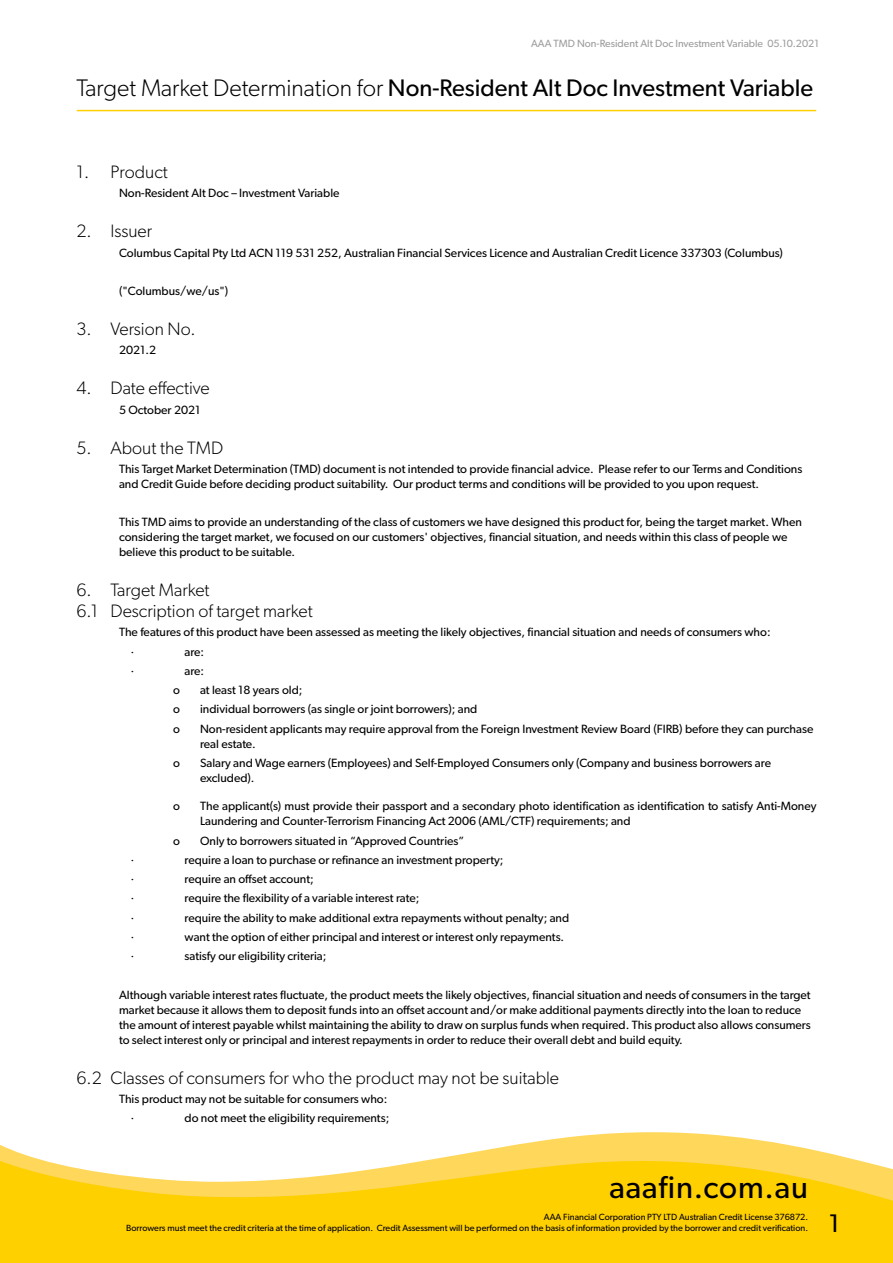
<style>
.page{position:relative;width:893px;height:1263px;background:#fff}
.page>*{position:absolute;margin:0;border:0;box-sizing:border-box;transform-origin:0 0}
.t1{font:31.5px "Gibson";letter-spacing:.025em;color:#000}
.t2{font:25.5px "Gibson";color:#000}
.Numbered_headings{font:24px "Gibson";color:#000}
.Numbered_headings-2{font:300 18px "Gibson";color:#000}
.List_Paragraph{font:12px/15px "Gibson";color:#000}
.t3{font:10.5px "Gibson";color:#9d9d9c}
.t4{font:9px/10.5px "Gibson";color:#000;text-align:right}
.s1{font-weight:300}
</style>
<div class="page">
<svg style="left:0;top:1132px;width:856px;height:28px"></svg>
<svg style="left:0;top:1160px;width:893px;height:103px;background:#fed31b"></svg>
<hr style="left:77px;top:110px;width:739px;height:1px;background:#ffd000">
<p class="t3" style="left:531px;top:37px;width:289px">AAA TMD Non-Resident Alt Doc Investment Variable 05.10.2021</p>
<p class="Numbered_headings" style="left:77px;top:73px;width:738px"><span class="s1">Target Market Determination for</span> Non-Resident Alt Doc Investment Variable</p>
<p class="Numbered_headings-2" style="left:77px;top:161px;width:93px">1. Product</p>
<p class="List_Paragraph" style="left:119px;top:186px;width:222px">Non-Resident Alt Doc – Investment Variable</p>
<p class="Numbered_headings-2" style="left:77px;top:220px;width:77px">2. Issuer</p>
<p class="List_Paragraph" style="left:119px;top:245px;width:665px">Columbus Capital Pty Ltd ACN 119 531 252, Australian Financial Services Licence and Australian Credit Licence 337303 (Columbus)</p>
<p class="List_Paragraph" style="left:119px;top:283px;width:111px">("Columbus/we/us")</p>
<p class="Numbered_headings-2" style="left:77px;top:318px;width:120px">3. Version No.</p>
<p class="List_Paragraph" style="left:119px;top:343px;width:38px">2021.2</p>
<p class="Numbered_headings-2" style="left:77px;top:377px;width:135px">4. Date effective</p>
<p class="List_Paragraph" style="left:119px;top:402px;width:83px">5 October 2021</p>
<p class="Numbered_headings-2" style="left:77px;top:437px;width:148px">5. About the TMD</p>
<p class="List_Paragraph" style="left:119px;top:461px;width:685px">This Target Market Determination (TMD) document is not intended to provide financial advice. Please refer to our Terms and Conditions and Credit Guide before deciding product suitability. Our product terms and conditions will be provided to you upon request.</p>
<p class="List_Paragraph" style="left:119px;top:515px;width:684px">This TMD aims to provide an understanding of the class of customers we have designed this product for, being the target market. When considering the target market, we focused on our customers' objectives, financial situation, and needs within this class of people we believe this product to be suitable.</p>
<p class="Numbered_headings-2" style="left:77px;top:579px;width:135px">6. Target Market</p>
<p class="Numbered_headings-2" style="left:77px;top:600px;width:238px">6.1 Description of target market</p>
<p class="List_Paragraph" style="left:119px;top:625px;width:653px">The features of this product have been assessed as meeting the likely objectives, financial situation and needs of consumers who:</p>
<p class="List_Paragraph" style="left:131px;top:644px;width:6px">·</p>
<p class="List_Paragraph" style="left:185px;top:644px;width:21px">are:</p>
<p class="List_Paragraph" style="left:131px;top:663px;width:6px">·</p>
<p class="List_Paragraph" style="left:185px;top:663px;width:21px">are:</p>
<p class="List_Paragraph" style="left:173px;top:682px;width:8px">o</p>
<p class="List_Paragraph" style="left:200px;top:682px;width:104px">at least 18 years old;</p>
<p class="List_Paragraph" style="left:173px;top:702px;width:8px">o</p>
<p class="List_Paragraph" style="left:200px;top:702px;width:279px">individual borrowers (as single or joint borrowers); and</p>
<p class="List_Paragraph" style="left:173px;top:721px;width:8px">o</p>
<p class="List_Paragraph" style="left:200px;top:721px;width:615px">Non-resident applicants may require approval from the Foreign Investment Review Board (FIRB) before they can purchase real estate.</p>
<p class="List_Paragraph" style="left:173px;top:755px;width:8px">o</p>
<p class="List_Paragraph" style="left:200px;top:755px;width:572px">Salary and Wage earners (Employees) and Self-Employed Consumers only (Company and business borrowers are excluded).</p>
<p class="List_Paragraph" style="left:173px;top:798px;width:8px">o</p>
<p class="List_Paragraph" style="left:200px;top:798px;width:618px">The applicant(s) must provide their passport and a secondary photo identification as identification to satisfy Anti-Money<br>Laundering and Counter-Terrorism Financing Act 2006 (AML/CTF) requirements; and</p>
<p class="List_Paragraph" style="left:173px;top:833px;width:8px">o</p>
<p class="List_Paragraph" style="left:200px;top:833px;width:266px">Only to borrowers situated in “Approved Countries”</p>
<p class="List_Paragraph" style="left:131px;top:852px;width:6px">·</p>
<p class="List_Paragraph" style="left:185px;top:852px;width:320px">require a loan to purchase or refinance an investment property;</p>
<p class="List_Paragraph" style="left:131px;top:871px;width:6px">·</p>
<p class="List_Paragraph" style="left:185px;top:871px;width:131px">require an offset account;</p>
<p class="List_Paragraph" style="left:131px;top:890px;width:6px">·</p>
<p class="List_Paragraph" style="left:185px;top:890px;width:236px">require the flexibility of a variable interest rate;</p>
<p class="List_Paragraph" style="left:131px;top:910px;width:6px">·</p>
<p class="List_Paragraph" style="left:185px;top:910px;width:386px">require the ability to make additional extra repayments without penalty; and</p>
<p class="List_Paragraph" style="left:131px;top:929px;width:6px">·</p>
<p class="List_Paragraph" style="left:185px;top:929px;width:381px">want the option of either principal and interest or interest only repayments.</p>
<p class="List_Paragraph" style="left:131px;top:948px;width:6px">·</p>
<p class="List_Paragraph" style="left:185px;top:948px;width:143px">satisfy our eligibility criteria;</p>
<p class="List_Paragraph" style="left:119px;top:987px;width:693px">Although variable interest rates fluctuate, the product meets the likely objectives, financial situation and needs of consumers in the target market because it allows them to deposit funds into an offset account and/or make additional payments directly into the loan to reduce the amount of interest payable whilst maintaining the ability to draw on surplus funds when required. This product also allows consumers to select interest only or principal and interest repayments in order to reduce their overall debt and build equity.</p>
<p class="Numbered_headings-2" style="left:77px;top:1066px;width:484px">6.2 Classes of consumers for who the product may not be suitable</p>
<p class="List_Paragraph" style="left:119px;top:1091px;width:270px">This product may not be suitable for consumers who:</p>
<p class="List_Paragraph" style="left:131px;top:1110px;width:6px">·</p>
<p class="List_Paragraph" style="left:185px;top:1110px;width:206px">do not meet the eligibility requirements;</p>
<h1 class="t1" style="left:609px;top:1168px;width:200px">aaafin.com.au</h1>
<p class="t4" style="left:126px;top:1212px;width:683px">AAA Financial Corporation PTY LTD Australian Credit License 376872.<br>Borrowers must meet the credit criteria at the time of application. Credit Assessment will be performed on the basis of information provided by the borrower and credit verification.</p>
<h2 class="t2" style="left:829px;top:1208px;width:13px">1</h2>
</div>
